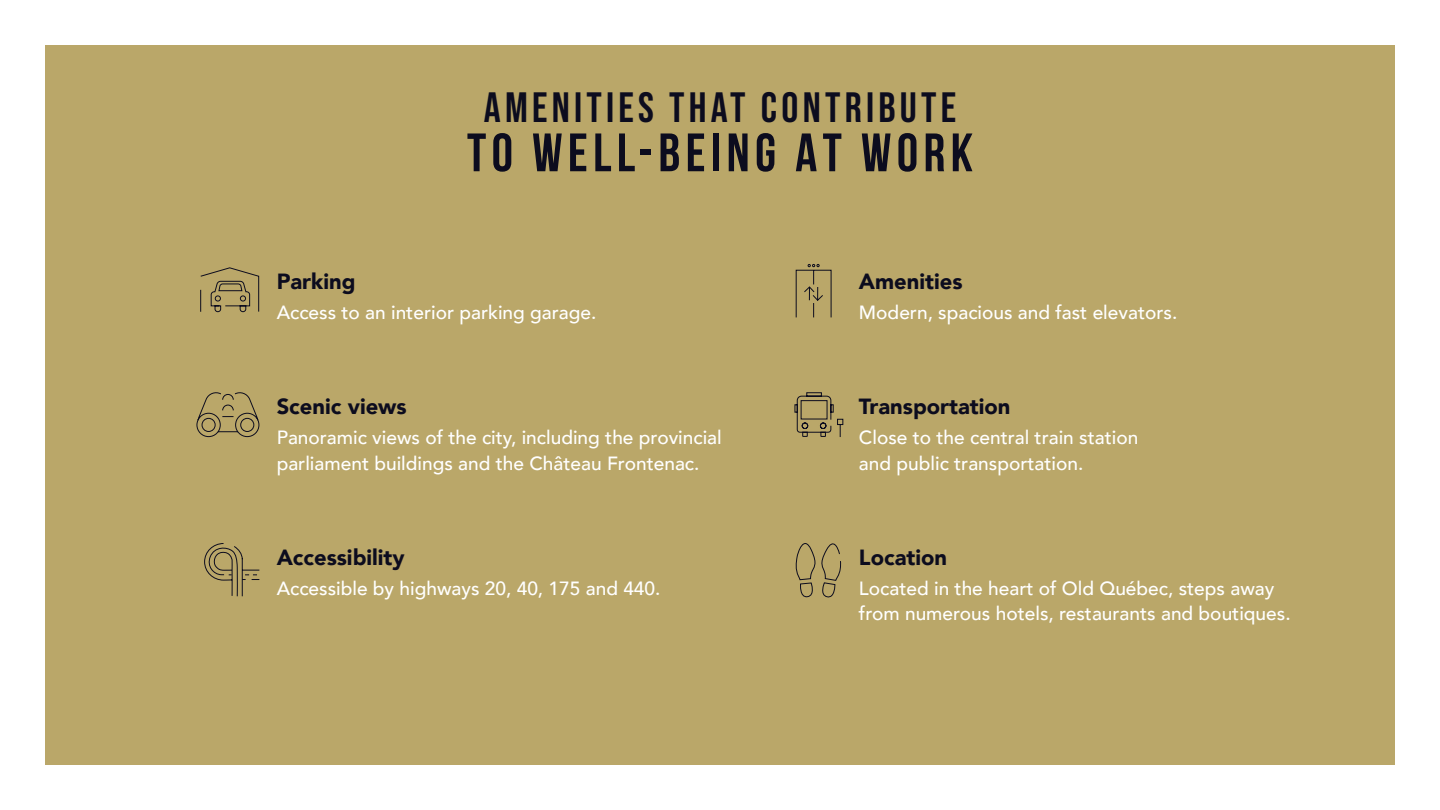
<style>
.page{position:relative;width:1440px;height:810px;background:#fff}
.page>*{position:absolute;margin:0;border:0;box-sizing:border-box;transform-origin:0 0}
.t1{font:700 54px "Bebas Neue";letter-spacing:.1em;color:#0c0c1e}
.t2{font:42.38px "Bebas Neue";letter-spacing:.1em;color:#0c0c1e}
.t3{font:900 21.9px "Avenir";color:#0c0c1e}
.t4{font:500 19.12px/25.5px "Avenir";color:#fff}
</style>
<div class="page">
<div style="left:45px;top:45px;width:1350px;height:720px;background:#baa769"></div>
<svg style="left:795px;top:543px;width:46px;height:55px"></svg>
<svg style="left:794px;top:392px;width:50px;height:45px"></svg>
<svg style="left:204px;top:543px;width:56px;height:54px"></svg>
<svg style="left:200px;top:267px;width:60px;height:46px"></svg>
<svg style="left:795px;top:264px;width:37px;height:54px"></svg>
<svg style="left:196px;top:392px;width:64px;height:45px"></svg>
<h2 class="t2" style="left:484px;top:83px;width:474px">AMENITIES THAT CONTRIBUTE</h2>
<h1 class="t1" style="left:467px;top:123px;width:507px">TO WELL-BEING AT WORK</h1>
<p class="t3" style="left:277px;top:263px;width:80px">Parking</p>
<p class="t4" style="left:277px;top:299px;width:321px">Access to an interior parking garage.</p>
<p class="t3" style="left:277px;top:388px;width:132px">Scenic views</p>
<p class="t4" style="left:277px;top:424px;width:447px">Panoramic views of the city, including the provincial parliament buildings and the Château Frontenac.</p>
<p class="t3" style="left:277px;top:538px;width:130px">Accessibility</p>
<p class="t4" style="left:277px;top:574px;width:385px">Accessible by highways 20, 40, 175 and 440.</p>
<p class="t3" style="left:859px;top:263px;width:105px">Amenities</p>
<p class="t4" style="left:859px;top:299px;width:320px">Modern, spacious and fast elevators.</p>
<p class="t3" style="left:859px;top:388px;width:153px">Transportation</p>
<p class="t4" style="left:859px;top:424px;width:281px">Close to the central train station and public transportation.</p>
<p class="t3" style="left:859px;top:538px;width:90px">Location</p>
<p class="t4" style="left:859px;top:574px;width:433px">Located in the heart of Old Québec, steps away from numerous hotels, restaurants and boutiques.</p>
</div>
